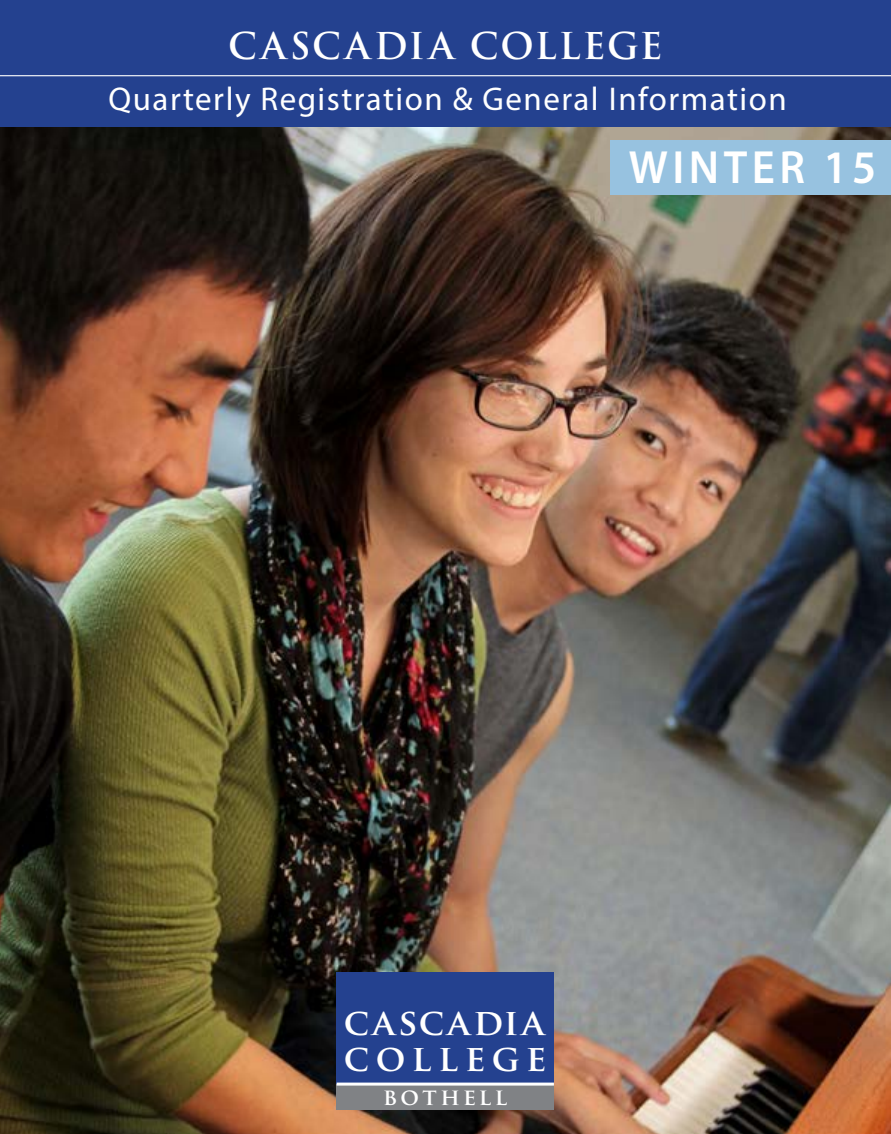
<style>
.page{position:relative;width:891px;height:1134px;background:#fff}
.page>*{position:absolute;margin:0;border:0;box-sizing:border-box;transform-origin:0 0}
.t1{font:600 46.8px "Myriad Pro";letter-spacing:.1em;color:#fff;scale:.96 1}
.t2{font:700 36px "Trajan Pro";letter-spacing:.065em;color:#fff}
.t3{font:700 36px/36px "Trajan Pro";letter-spacing:.09em;color:#fff}
.t4{font:33px "Myriad Pro";letter-spacing:.045em;color:#fff}
.t5{font:700 22.5px "Trajan Pro";letter-spacing:.14em;color:#fff}
</style>
<div class="page">
<img style="left:0;top:127px;width:891px;height:1007px">
<div style="left:337px;top:972px;width:217px;height:112px;background:#24418f"></div>
<div style="left:337px;top:1085px;width:217px;height:25px;background:#808285"></div>
<div style="left:0;top:0;width:891px;height:127px;background:#24418f"></div>
<div style="left:610px;top:140px;width:281px;height:55px;background:#97c2e0"></div>
<hr style="left:0;top:75px;width:891px;height:1px;background:#fff">
<hr style="left:337px;top:1083px;width:217px;height:3px;background:#fff">
<p class="t2" style="left:228px;top:24px;width:436px">CASCADIA COLLEGE</p>
<p class="t4" style="left:109px;top:78px;width:680px">Quarterly Registration &amp; General Information</p>
<h1 class="t1" style="left:629px;top:137px;width:259px">WINTER 15</h1>
<p class="t3" style="left:344px;top:1005px;width:204px">cascadia college</p>
<p class="t5" style="left:383px;top:1083px;width:125px">bothell</p>
</div>
